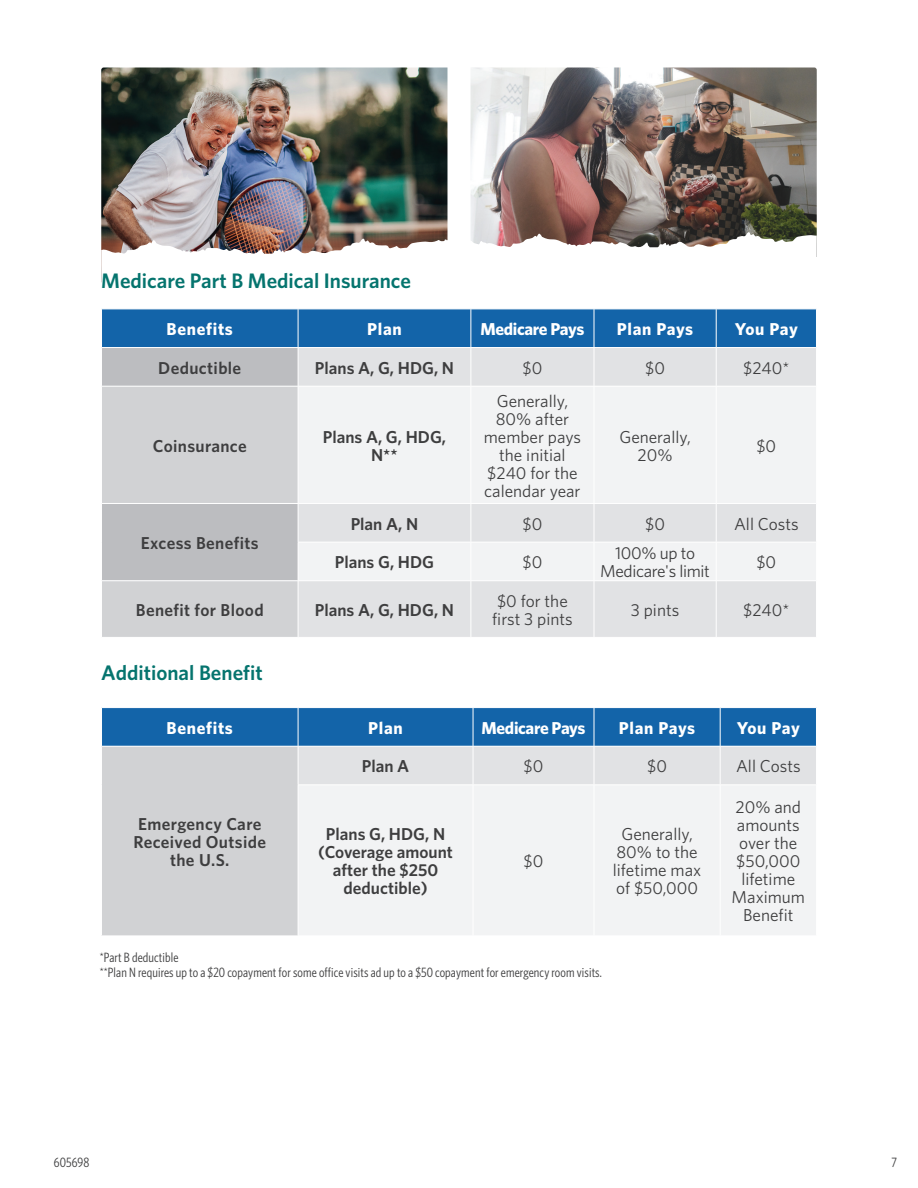
<style>
.page{position:relative;width:918px;height:1188px;background:#fff}
.page>*{position:absolute;margin:0;border:0;box-sizing:border-box;transform-origin:0 0}
.t1{font:600 21px "Whitney";color:#05746e}
.t2{font:17.25px/18px "Whitney";color:#3e3e3f;text-align:center}
.t3{font:600 17.25px/18px "Whitney";letter-spacing:.005em;color:#3e3e3f;text-align:center}
.t4{font:700 17.25px "Whitney";letter-spacing:.03em;color:#fff}
.t5{font:700 17.25px "Whitney";letter-spacing:-.02em;color:#fff}
.t6{font:17.25px/18px "Whitney";letter-spacing:-.02em;color:#3e3e3f;text-align:center}
.t7{font:13.5px/15px "Whitney Condensed";letter-spacing:.01em;color:#3e3e3f}
</style>
<div class="page">
<img style="left:101px;top:68px;width:346px;height:164px">
<img style="left:471px;top:68px;width:346px;height:164px">
<svg style="left:101px;top:232px;width:716px;height:77px"></svg>
<div style="left:102px;top:310px;width:714px;height:37px;background:#1364a9"></div>
<div style="left:102px;top:348px;width:196px;height:38px;background:#bcbdc0"></div>
<div style="left:299px;top:348px;width:517px;height:289px;background:#e1e2e4"></div>
<svg style="left:102px;top:387px;width:196px;height:250px;background:#cacbcd"></svg>
<svg style="left:299px;top:387px;width:517px;height:193px;fill:#f2f3f4"></svg>
<hr style="left:298px;top:309px;width:1px;height:38px;background:#fff">
<hr style="left:471px;top:309px;width:1px;height:38px;background:#fff">
<hr style="left:594px;top:309px;width:1px;height:38px;background:#fff">
<hr style="left:716px;top:309px;width:1px;height:38px;background:#fff">
<hr style="left:471px;top:348px;width:1px;height:38px;background:#fff">
<hr style="left:594px;top:348px;width:1px;height:38px;background:#fff">
<hr style="left:716px;top:348px;width:1px;height:38px;background:#fff">
<hr style="left:298px;top:386px;width:173px;height:1px;background:#fff">
<hr style="left:471px;top:386px;width:123px;height:1px;background:#fff">
<hr style="left:471px;top:386px;width:1px;height:117px;background:#fff">
<hr style="left:594px;top:386px;width:122px;height:1px;background:#fff">
<hr style="left:594px;top:386px;width:1px;height:117px;background:#fff">
<hr style="left:716px;top:386px;width:101px;height:1px;background:#fff">
<hr style="left:716px;top:386px;width:1px;height:117px;background:#fff">
<hr style="left:298px;top:503px;width:173px;height:1px;background:#fff">
<hr style="left:471px;top:503px;width:123px;height:1px;background:#fff">
<hr style="left:471px;top:504px;width:1px;height:38px;background:#fff">
<hr style="left:594px;top:503px;width:122px;height:1px;background:#fff">
<hr style="left:594px;top:504px;width:1px;height:38px;background:#fff">
<hr style="left:716px;top:503px;width:101px;height:1px;background:#fff">
<hr style="left:716px;top:504px;width:1px;height:38px;background:#fff">
<hr style="left:298px;top:542px;width:173px;height:1px;background:#fff">
<hr style="left:471px;top:542px;width:123px;height:1px;background:#fff">
<hr style="left:471px;top:542px;width:1px;height:38px;background:#fff">
<hr style="left:594px;top:542px;width:122px;height:1px;background:#fff">
<hr style="left:594px;top:542px;width:1px;height:38px;background:#fff">
<hr style="left:716px;top:542px;width:101px;height:1px;background:#fff">
<hr style="left:716px;top:542px;width:1px;height:38px;background:#fff">
<hr style="left:298px;top:580px;width:173px;height:1px;background:#fff">
<hr style="left:471px;top:580px;width:123px;height:1px;background:#fff">
<hr style="left:471px;top:581px;width:1px;height:56px;background:#fff">
<hr style="left:594px;top:580px;width:122px;height:1px;background:#fff">
<hr style="left:594px;top:581px;width:1px;height:56px;background:#fff">
<hr style="left:716px;top:580px;width:101px;height:1px;background:#fff">
<hr style="left:716px;top:581px;width:1px;height:56px;background:#fff">
<hr style="left:101px;top:503px;width:197px;height:1px;background:#fff">
<hr style="left:101px;top:580px;width:197px;height:1px;background:#fff">
<div style="left:102px;top:746px;width:196px;height:190px;background:#d1d2d4"></div>
<svg style="left:102px;top:708px;width:714px;height:77px;background:#79a1c4"></svg>
<div style="left:299px;top:786px;width:517px;height:149px;background:#f2f3f4"></div>
<hr style="left:298px;top:708px;width:1px;height:38px;background:#fff">
<hr style="left:473px;top:708px;width:1px;height:38px;background:#fff">
<hr style="left:594px;top:708px;width:1px;height:38px;background:#fff">
<hr style="left:720px;top:708px;width:1px;height:38px;background:#fff">
<hr style="left:101px;top:746px;width:197px;height:1px;background:#fff">
<hr style="left:298px;top:746px;width:175px;height:1px;background:#fff">
<hr style="left:473px;top:746px;width:121px;height:1px;background:#fff">
<hr style="left:594px;top:746px;width:126px;height:1px;background:#fff">
<hr style="left:720px;top:746px;width:97px;height:1px;background:#fff">
<hr style="left:473px;top:746px;width:1px;height:39px;background:#fff">
<hr style="left:594px;top:746px;width:1px;height:39px;background:#fff">
<hr style="left:720px;top:746px;width:1px;height:39px;background:#fff">
<hr style="left:473px;top:785px;width:1px;height:151px;background:#fff">
<hr style="left:594px;top:785px;width:1px;height:151px;background:#fff">
<hr style="left:720px;top:785px;width:1px;height:151px;background:#fff">
<hr style="left:298px;top:746px;width:1px;height:39px;background:#fff">
<p class="t1" style="left:101px;top:267px;width:311px">Medicare Part B Medical Insurance</p>
<p class="t4" style="left:167px;top:318px;width:68px">Benefits</p>
<p class="t4" style="left:367px;top:318px;width:36px">Plan</p>
<p class="t5" style="left:481px;top:318px;width:105px">Medicare Pays</p>
<p class="t4" style="left:617px;top:318px;width:78px">Plan Pays</p>
<p class="t4" style="left:735px;top:318px;width:64px">You Pay</p>
<p class="t3" style="left:158px;top:358px;width:85px">Deductible</p>
<p class="t3" style="left:315px;top:358px;width:141px">Plans A, G, HDG, N</p>
<p class="t2" style="left:523px;top:358px;width:21px">$0</p>
<p class="t2" style="left:645px;top:358px;width:21px">$0</p>
<p class="t2" style="left:743px;top:358px;width:48px">$240*</p>
<p class="t3" style="left:153px;top:436px;width:95px">Coinsurance</p>
<p class="t3" style="left:323px;top:427px;width:125px">Plans A, G, HDG,<br>N**</p>
<p class="t2" style="left:484px;top:391px;width:99px">Generally,<br>80% after member pays the initial $240 for the calendar year</p>
<p class="t2" style="left:619px;top:427px;width:73px">Generally,<br>20%</p>
<p class="t2" style="left:756px;top:436px;width:21px">$0</p>
<p class="t3" style="left:141px;top:534px;width:119px">Excess Benefits</p>
<p class="t3" style="left:351px;top:514px;width:69px">Plan A, N</p>
<p class="t2" style="left:522px;top:514px;width:21px">$0</p>
<p class="t2" style="left:645px;top:514px;width:21px">$0</p>
<p class="t2" style="left:734px;top:514px;width:66px">All Costs</p>
<p class="t3" style="left:335px;top:553px;width:101px">Plans G, HDG</p>
<p class="t2" style="left:522px;top:553px;width:21px">$0</p>
<p class="t6" style="left:600px;top:544px;width:111px">100% up to<br>Medicare's limit</p>
<p class="t2" style="left:756px;top:553px;width:21px">$0</p>
<p class="t3" style="left:136px;top:601px;width:129px">Benefit for Blood</p>
<p class="t3" style="left:315px;top:601px;width:141px">Plans A, G, HDG, N</p>
<p class="t2" style="left:492px;top:591px;width:82px;text-align:left">$0 for the first 3 pints</p>
<p class="t2" style="left:631px;top:600px;width:50px">3 pints</p>
<p class="t2" style="left:743px;top:600px;width:48px">$240*</p>
<p class="t1" style="left:101px;top:659px;width:163px">Additional Benefit</p>
<p class="t4" style="left:167px;top:716px;width:68px">Benefits</p>
<p class="t4" style="left:368px;top:716px;width:36px">Plan</p>
<p class="t5" style="left:482px;top:716px;width:105px">Medicare Pays</p>
<p class="t4" style="left:619px;top:716px;width:78px">Plan Pays</p>
<p class="t4" style="left:737px;top:716px;width:64px">You Pay</p>
<p class="t3" style="left:134px;top:815px;width:134px">Emergency Care<br>Received Outside the U.S.</p>
<p class="t3" style="left:362px;top:757px;width:49px">Plan A</p>
<p class="t2" style="left:524px;top:757px;width:21px">$0</p>
<p class="t2" style="left:647px;top:757px;width:21px">$0</p>
<p class="t2" style="left:736px;top:757px;width:66px">All Costs</p>
<p class="t3" style="left:318px;top:825px;width:136px">Plans G, HDG, N (Coverage amount after the $250 deductible)</p>
<p class="t2" style="left:524px;top:852px;width:21px">$0</p>
<p class="t2" style="left:613px;top:825px;width:90px">Generally,<br>80% to the lifetime max of $50,000</p>
<p class="t2" style="left:732px;top:798px;width:75px">20% and amounts over the $50,000 lifetime<br>Maximum<br>Benefit</p>
<p class="t7" style="left:100px;top:949px;width:503px">*Part B deductible<br>**Plan N requires up to a $20 copayment for some office visits ad up to a $50 copayment for emergency room visits.</p>
<p class="t7" style="left:54px;top:1154px;width:37px">605698</p>
<p class="t7" style="left:891px;top:1154px;width:7px">7</p>
</div>
